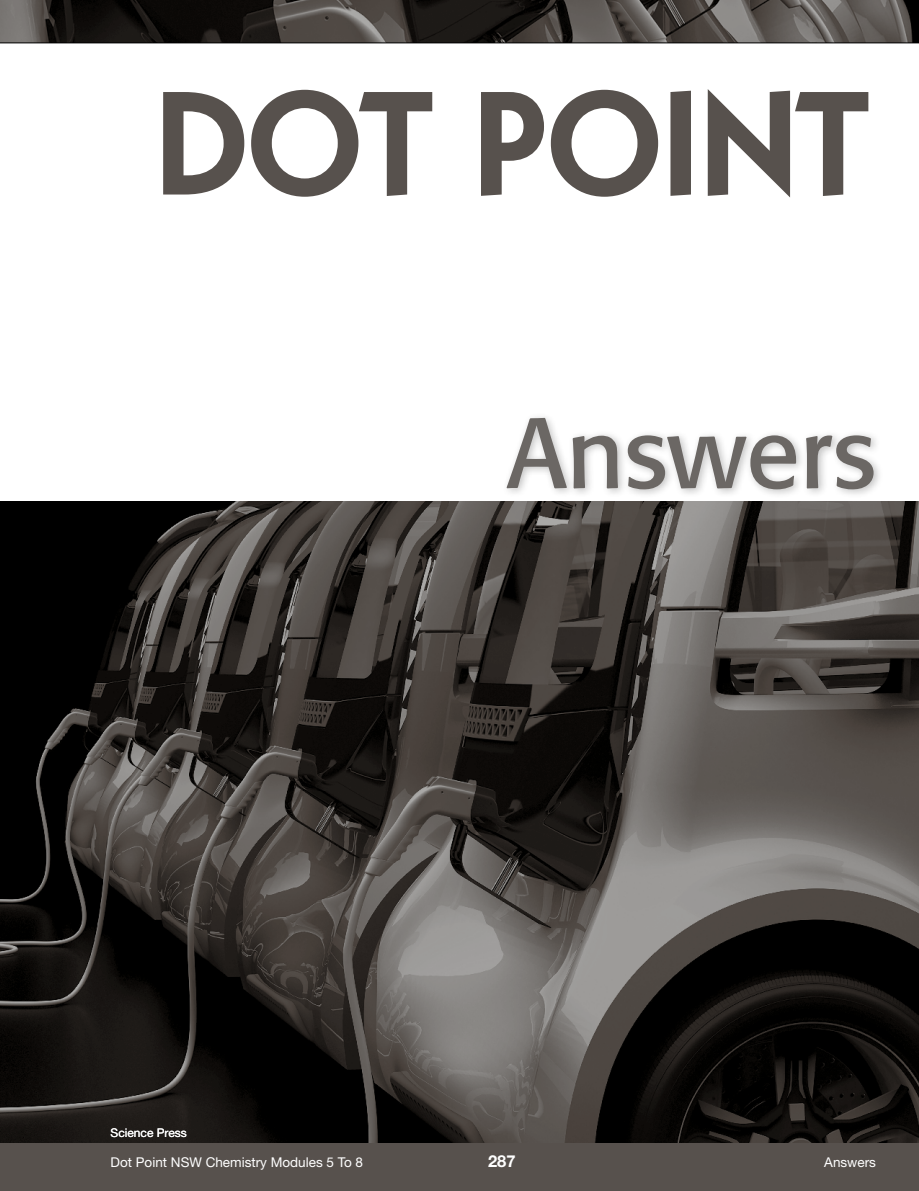
<style>
.page{position:relative;width:919px;height:1191px;background:#fff}
.page>*{position:absolute;margin:0;border:0;box-sizing:border-box;transform-origin:0 0}
.t1{font:600 148.5px "Kabel IT Cby BT";color:#57514d}
.t2{font:99px "Formata";color:#6b6764}
.t3{font:700 16.5px "Helvetica Neue";color:#fff}
.t4{font:13.5px "Helvetica Neue";color:#fff}
.t5{font:12px "Helvetica Neue";color:#fff}
</style>
<div class="page">
<div style="left:501px;top:412px;width:382px;height:87px;background:#000;opacity:.25"></div>
<img style="left:0;top:502px;width:918px;height:641px">
<div style="left:0;top:1143px;width:918px;height:48px;background:#57514d"></div>
<img style="left:0;top:0;width:918px;height:43px">
<hr style="left:0;top:43px;width:918px;height:1px;background:#000">
<h1 class="t1" style="left:155px;top:51px;width:714px">DOT POINT</h1>
<h2 class="t2" style="left:506px;top:393px;width:371px">Answers</h2>
<p class="t5" style="left:111px;top:1125px;width:78px">Science Press</p>
<p class="t4" style="left:111px;top:1153px;width:254px">Dot Point NSW Chemistry Modules 5 To 8</p>
<p class="t3" style="left:488px;top:1150px;width:29px">287</p>
<p class="t4" style="left:824px;top:1153px;width:53px">Answers</p>
</div>
